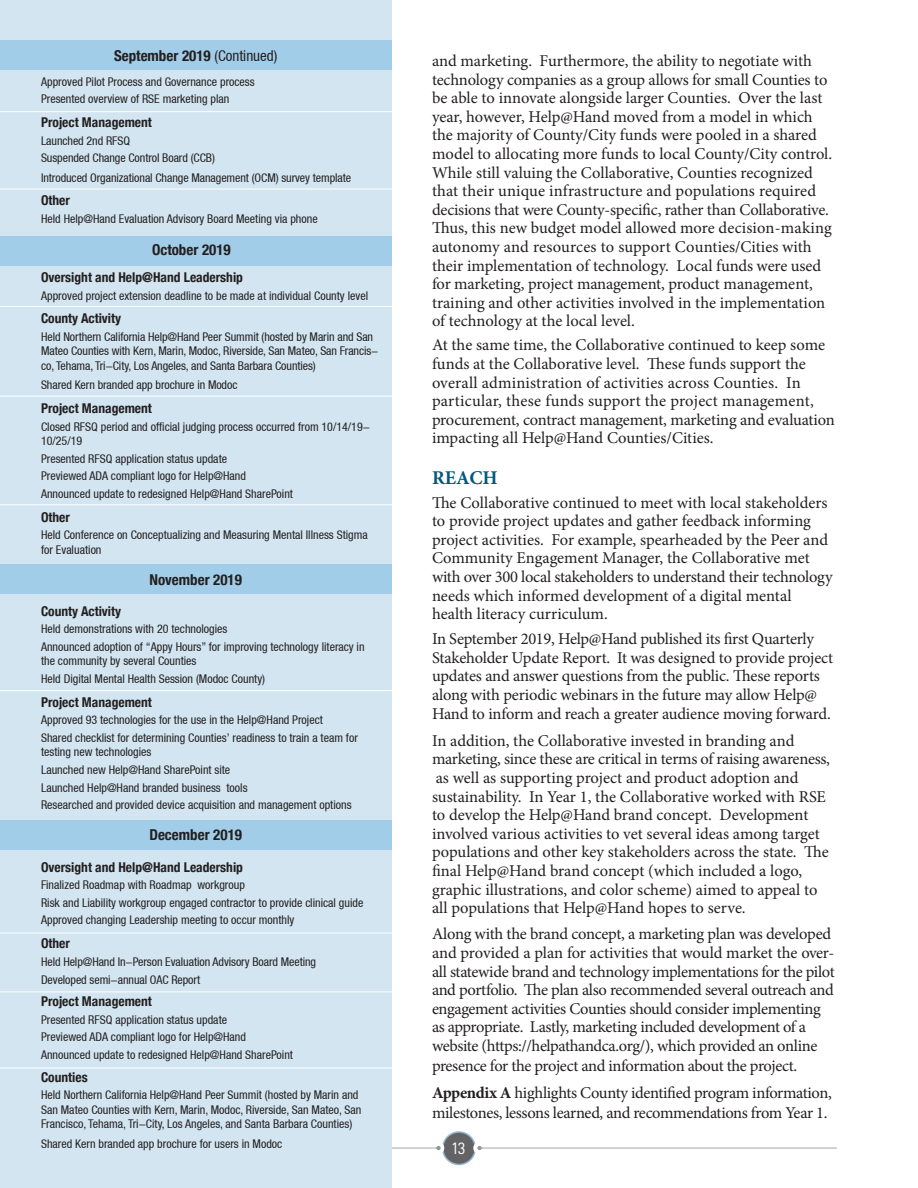
<style>
.page{position:relative;width:918px;height:1188px;background:#fff}
.page>*{position:absolute;margin:0;border:0;box-sizing:border-box;transform-origin:0 0}
.t1{font:700 19.5px "Minion Pro";color:#00597d}
.t2{font:16.5px/18.6px "Minion Pro";letter-spacing:-.01em;color:#231f20}
.t3{font:16.5px "D DIN";color:#fff}
.t4{font:700 condensed 15px "Helvetica Neue";color:#231f20}
.t5{font:700 condensed 13.5px "Helvetica Neue";color:#231f20}
.t6{font:condensed 12px/17.7px "Helvetica Neue LT";color:#231f20}
.s1{font-family:"Helvetica Neue LT";font-weight:400}
.s2{font-weight:700}
</style>
<div class="page">
<div style="left:443px;top:1132px;width:32px;height:33px;background:#636366;border-radius:50%"></div>
<div style="left:442px;top:1131px;width:34px;height:34px;border:2px solid #95bacf;border-radius:50%"></div>
<div style="left:433px;top:1142px;width:11px;height:12px;background:#fff;border-radius:50%"></div>
<div style="left:473px;top:1142px;width:12px;height:12px;background:#fff;border-radius:50%"></div>
<hr style="left:81px;top:1148px;width:357px;height:1px;background:#a5a6aa">
<hr style="left:480px;top:1148px;width:357px;height:1px;background:#a5a6aa">
<svg style="left:436px;top:1146px;width:5px;height:4px"></svg>
<svg style="left:477px;top:1146px;width:5px;height:4px"></svg>
<div style="left:0;top:0;width:392px;height:1188px;background:#d2e5f0"></div>
<div style="left:0;top:41px;width:392px;height:29px;background:#a2cde8"></div>
<div style="left:0;top:236px;width:392px;height:29px;background:#a2cde8"></div>
<div style="left:0;top:565px;width:392px;height:29px;background:#a2cde8"></div>
<div style="left:0;top:820px;width:392px;height:29px;background:#a2cde8"></div>
<hr style="left:0;top:111px;width:395px;height:1px;background:#fff">
<hr style="left:0;top:189px;width:395px;height:1px;background:#fff">
<hr style="left:0;top:306px;width:395px;height:1px;background:#fff">
<hr style="left:0;top:396px;width:395px;height:1px;background:#fff">
<hr style="left:0;top:504px;width:395px;height:1px;background:#fff">
<hr style="left:0;top:690px;width:395px;height:1px;background:#fff">
<hr style="left:0;top:933px;width:395px;height:1px;background:#fff">
<hr style="left:0;top:991px;width:395px;height:1px;background:#fff">
<hr style="left:0;top:1068px;width:395px;height:1px;background:#fff">
<p class="t4" style="left:114px;top:43px;width:165px">September 2019 <span class="s1">(Continued)</span></p>
<p class="t6" style="left:41px;top:72px;width:215px">Approved Pilot Process and Governance process<br>Presented overview of RSE marketing plan</p>
<p class="t5" style="left:41px;top:111px;width:112px">Project Management</p>
<p class="t6" style="left:41px;top:131px;width:175px">Launched 2nd RFSQ<br>Suspended Change Control Board (CCB)</p>
<p class="t6" style="left:41px;top:168px;width:312px">Introduced Organizational Change Management (OCM) survey template</p>
<p class="t5" style="left:41px;top:189px;width:30px">Other</p>
<p class="t6" style="left:41px;top:210px;width:278px">Held Help@Hand Evaluation Advisory Board Meeting via phone</p>
<p class="t4" style="left:152px;top:237px;width:80px">October 2019</p>
<p class="t5" style="left:41px;top:266px;width:203px">Oversight and Help@Hand Leadership</p>
<p class="t6" style="left:41px;top:286px;width:329px">Approved project extension deadline to be made at individual County level</p>
<p class="t5" style="left:41px;top:307px;width:82px">County Activity</p>
<p class="t6" style="left:41px;top:329px;width:339px;line-height:14.4px">Held Northern California Help@Hand Peer Summit (hosted by Marin and San<br>Mateo Counties with Kern, Marin, Modoc, Riverside, San Mateo, San Francis&shy;co, Tehama, Tri-City, Los Angeles, and Santa Barbara Counties)</p>
<p class="t6" style="left:41px;top:376px;width:198px">Shared Kern branded app brochure in Modoc</p>
<p class="t5" style="left:41px;top:397px;width:112px">Project Management</p>
<p class="t6" style="left:41px;top:419px;width:330px;line-height:14.4px">Closed RFSQ period and official judging process occurred from 10/14/19-<br>10/25/19</p>
<p class="t6" style="left:41px;top:449px;width:254px">Presented RFSQ application status update<br>Previewed ADA compliant logo for Help@Hand<br>Announced update to redesigned Help@Hand SharePoint</p>
<p class="t5" style="left:41px;top:506px;width:30px">Other</p>
<p class="t6" style="left:41px;top:528px;width:328px;line-height:14.4px">Held Conference on Conceptualizing and Measuring Mental Illness Stigma for Evaluation</p>
<p class="t4" style="left:149px;top:567px;width:94px">November 2019</p>
<p class="t5" style="left:41px;top:600px;width:82px">County Activity</p>
<p class="t6" style="left:41px;top:620px;width:325px">Held demonstrations with 20 technologies<br>Announced adoption of “Appy Hours” for improving technology literacy in</p>
<p class="t6" style="left:41px;top:652px;width:226px">the community by several Counties<br>Held Digital Mental Health Session (Modoc County)</p>
<p class="t5" style="left:41px;top:691px;width:112px">Project Management</p>
<p class="t6" style="left:41px;top:711px;width:318px">Approved 93 technologies for the use in the Help@Hand Project<br>Shared checklist for determining Counties’ readiness to train a team for</p>
<p class="t6" style="left:41px;top:743px;width:312px">testing new technologies<br>Launched new Help@Hand SharePoint site<br>Launched Help@Hand branded business tools<br>Researched and provided device acquisition and management options</p>
<p class="t4" style="left:149px;top:822px;width:94px">December 2019</p>
<p class="t5" style="left:41px;top:856px;width:203px">Oversight and Help@Hand Leadership</p>
<p class="t6" style="left:41px;top:876px;width:324px">Finalized Roadmap with Roadmap workgroup<br>Risk and Liability workgroup engaged contractor to provide clinical guide<br>Approved changing Leadership meeting to occur monthly</p>
<p class="t5" style="left:41px;top:932px;width:30px">Other</p>
<p class="t6" style="left:41px;top:953px;width:277px">Held Help@Hand In-Person Evaluation Advisory Board Meeting<br>Developed semi-annual OAC Report</p>
<p class="t5" style="left:41px;top:990px;width:112px">Project Management</p>
<p class="t6" style="left:41px;top:1011px;width:254px">Presented RFSQ application status update<br>Previewed ADA compliant logo for Help@Hand<br>Announced update to redesigned Help@Hand SharePoint</p>
<p class="t5" style="left:41px;top:1066px;width:48px">Counties</p>
<p class="t6" style="left:41px;top:1088px;width:322px;line-height:14.4px">Held Northern California Help@Hand Peer Summit (hosted by Marin and<br>San Mateo Counties with Kern, Marin, Modoc, Riverside, San Mateo, San<br>Francisco, Tehama, Tri-City, Los Angeles, and Santa Barbara Counties)</p>
<p class="t6" style="left:41px;top:1135px;width:243px">Shared Kern branded app brochure for users in Modoc</p>
<p class="t2" style="left:432px;top:52px;width:402px">and marketing. Furthermore, the ability to negotiate with technology companies as a group allows for small Counties to be able to innovate alongside larger Counties. Over the last year, however, Help@Hand moved from a model in which the majority of County/City funds were pooled in a shared model to allocating more funds to local County/City control.<br>While still valuing the Collaborative, Counties recognized that their unique infrastructure and populations required decisions that were County-specific, rather than Collaborative.<br>Thus, this new budget model allowed more decision-making autonomy and resources to support Counties/Cities with their implementation of technology. Local funds were used for marketing, project management, product management, training and other activities involved in the implementation of technology at the local level.</p>
<p class="t2" style="left:432px;top:336px;width:404px">At the same time, the Collaborative continued to keep some funds at the Collaborative level. These funds support the overall administration of activities across Counties. In particular, these funds support the project management, procurement, contract management, marketing and evaluation impacting all Help@Hand Counties/Cities.</p>
<p class="t1" style="left:432px;top:464px;width:67px">REACH</p>
<p class="t2" style="left:432px;top:493px;width:402px">The Collaborative continued to meet with local stakeholders to provide project updates and gather feedback informing project activities. For example, spearheaded by the Peer and Community Engagement Manager, the Collaborative met with over 300 local stakeholders to understand their technology needs which informed development of a digital mental health literacy curriculum.</p>
<p class="t2" style="left:432px;top:630px;width:403px">In September 2019, Help@Hand published its first Quarterly Stakeholder Update Report. It was designed to provide project updates and answer questions from the public. These reports along with periodic webinars in the future may allow Help@ Hand to inform and reach a greater audience moving forward.</p>
<p class="t2" style="left:432px;top:731px;width:399px">In addition, the Collaborative invested in branding and marketing, since these are critical in terms of raising awareness, as well as supporting project and product adoption and sustainability. In Year 1, the Collaborative worked with RSE to develop the Help@Hand brand concept. Development involved various activities to vet several ideas among target populations and other key stakeholders across the state. The final Help@Hand brand concept (which included a logo, graphic illustrations, and color scheme) aimed to appeal to all populations that Help@Hand hopes to serve.</p>
<p class="t2" style="left:432px;top:925px;width:404px">Along with the brand concept, a marketing plan was developed and provided a plan for activities that would market the over&shy;all statewide brand and technology implementations for the pilot and portfolio. The plan also recommended several outreach and engagement activities Counties should consider implementing as appropriate. Lastly, marketing included development of a website (https://helpathandca.org/), which provided an online presence for the project and information about the project.</p>
<p class="t2" style="left:432px;top:1083px;width:401px;line-height:19.8px"><span class="s2">Appendix A</span> highlights County identified program information, milestones, lessons learned, and recommendations from Year 1.</p>
<p class="t3" style="left:452px;top:1140px;width:15px">13</p>
</div>
